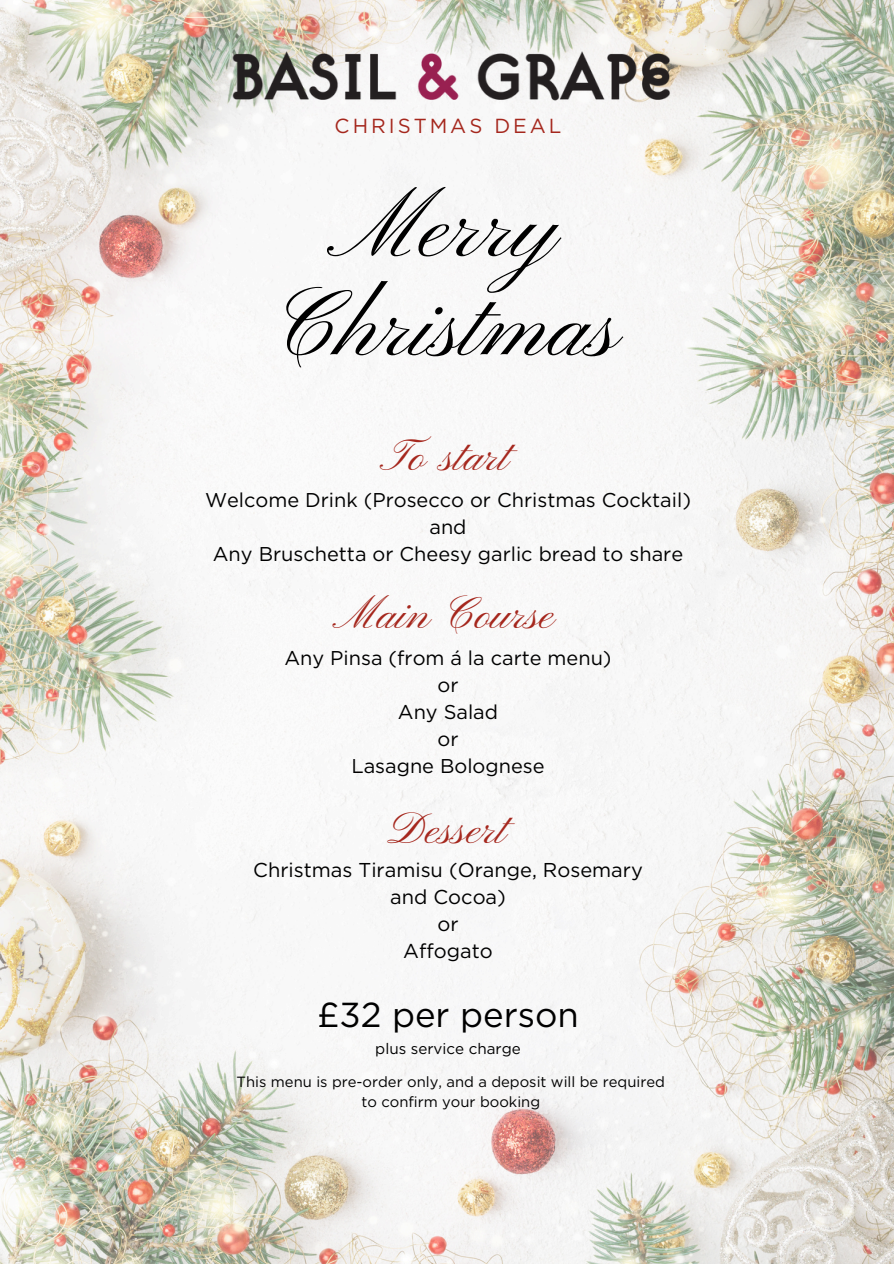
<style>
.page{position:relative;width:894px;height:1264px;background:#fff}
.page>*{position:absolute;margin:0;border:0;box-sizing:border-box;transform-origin:0 0}
.t1{font:95.4px/99px "Pinyon Script";color:#000;text-align:center}
.t2{font:45.45px "Pinyon Script";color:#a5271d}
.t3{font:34.65px "Gotham";color:#000}
.t4{font:20.4px "Gotham";letter-spacing:.145em;color:#a5271d}
.t5{font:20.1px/27px "Gotham";color:#000;text-align:center}
.t6{font:19.95px/27px "Gotham";color:#000;text-align:center}
.t7{font:15.15px "Gotham";color:#000}
.t8{font:14.7px/19.6px "Gotham";color:#000;text-align:center}
</style>
<div class="page">
<img style="left:0;top:0;width:893px;height:1263px">
<img style="left:216px;top:38px;width:469px;height:77px">
<h2 class="t4" style="left:334px;top:114px;width:228px">CHRISTMAS DEAL</h2>
<h3 class="t1" style="left:279px;top:184px;width:344px">Merry<br>Christmas</h3>
<h2 class="t2" style="left:385px;top:430px;width:126px">To start</h2>
<h2 class="t6" style="left:205px;top:486px;width:487px">Welcome Drink (Prosecco or Christmas Cocktail) and<br>Any Bruschetta or Cheesy garlic bread to share</h2>
<h1 class="t2" style="left:339px;top:588px;width:218px">Main Course</h1>
<h4 class="t6" style="left:284px;top:644px;width:328px">Any Pinsa (from á la carte menu) or<br>Any Salad<br>or<br>Lasagne Bolognese</h4>
<h4 class="t2" style="left:388px;top:804px;width:121px">Dessert</h4>
<h4 class="t5" style="left:253px;top:856px;width:391px">Christmas Tiramisu (Orange, Rosemary and Cocoa)<br>or<br>Affogato</h4>
<p class="t3" style="left:317px;top:993px;width:263px">£32 per person</p>
<p class="t7" style="left:375px;top:1039px;width:147px">plus service charge</p>
<p class="t8" style="left:236px;top:1071px;width:429px">This menu is pre-order only, and a deposit will be required to confirm your booking</p>
</div>
